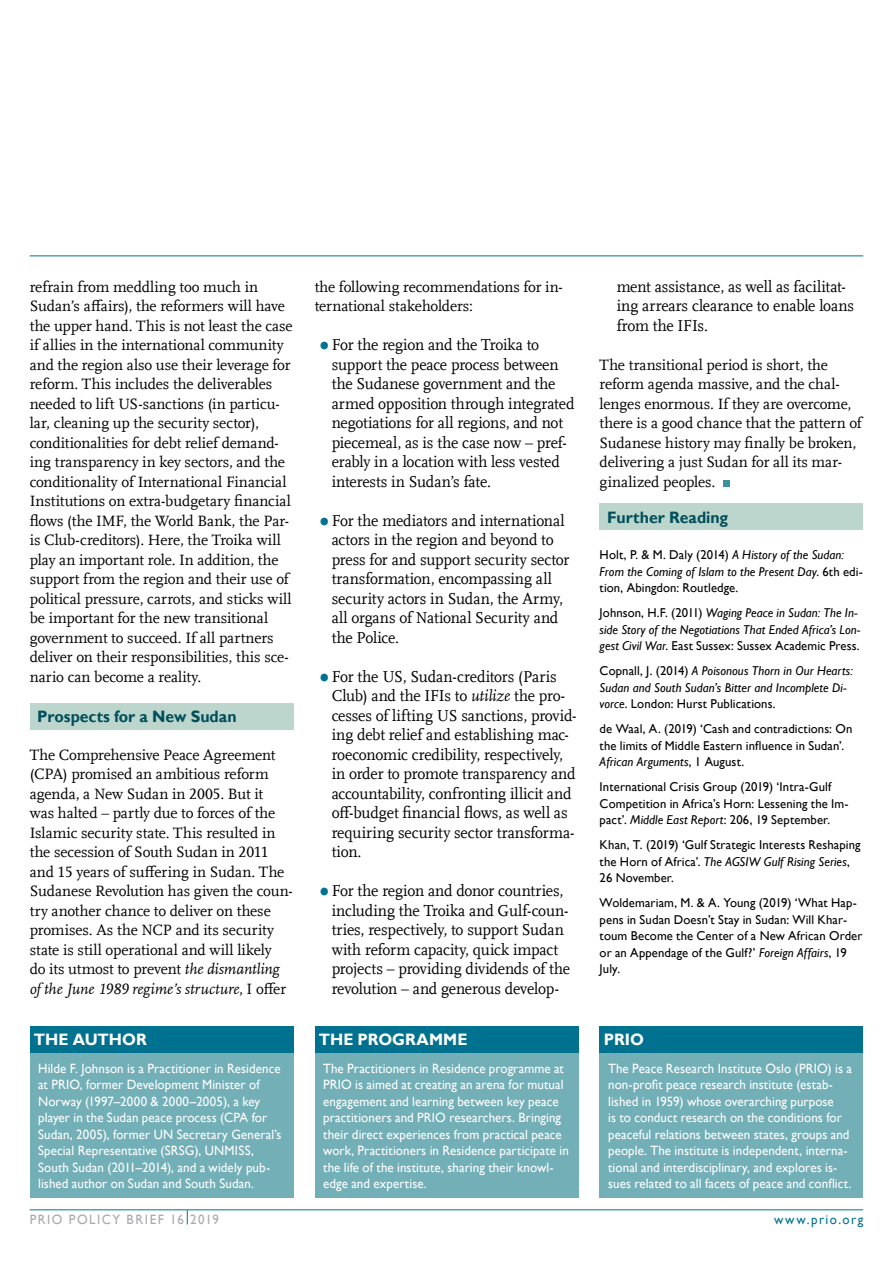
<style>
.page{position:relative;width:893px;height:1263px;background:#fff}
.page>*{position:absolute;margin:0;border:0;box-sizing:border-box;transform-origin:0 0}
.t1{font:16.5px/19.5px "Scala Offc Pro";letter-spacing:-.01em;color:#000;scale:.96 1}
.t2{font:700 16.5px "Gill Sans";color:#004f5a;scale:.96 1}
.t3{font:700 16.5px "Gill Sans";letter-spacing:.005em;color:#fff;scale:.96 1}
.t4{font:15.6px/19.5px "Scala Offc Pro";letter-spacing:-.005em;color:#000}
.t5{font:13.5px/16.5px "Gill Sans";letter-spacing:.005em;color:#fff;scale:.96 1}
.t6{font:13.5px "Gill Sans";letter-spacing:.12em;color:#a7a9ac;scale:.96 1}
.t7{font:13.5px "Gill Sans";letter-spacing:.115em;color:#00728f;scale:.96 1}
.t8{font:12.9px/16.5px "Gill Sans";letter-spacing:.01em;color:#000}
.t9{font:italic 12.9px/16.5px "Gill Sans";letter-spacing:.005em;color:#000}
.s1{font-style:italic}
.s2{font-size:33px;color:#00728f}
.s3{font-size:16.5px}
.s4{font-style:normal}
</style>
<div class="page">
<hr style="left:30px;top:255px;width:833px;height:1px;background:#00728f">
<svg style="left:187px;top:1210px;width:1px;height:14px"></svg>
<hr style="left:30px;top:1209px;width:833px;height:1px;background:#00728f">
<div style="left:30px;top:1026px;width:263px;height:26px;background:#00728f"></div>
<div style="left:30px;top:1053px;width:263px;height:145px;background:#73afb7"></div>
<div style="left:600px;top:1026px;width:263px;height:26px;background:#00728f"></div>
<div style="left:600px;top:1053px;width:263px;height:145px;background:#73afb7"></div>
<div style="left:315px;top:1026px;width:263px;height:26px;background:#00728f"></div>
<div style="left:315px;top:1053px;width:263px;height:145px;background:#73afb7"></div>
<div style="left:30px;top:703px;width:263px;height:26px;background:#bcd6cd"></div>
<div style="left:723px;top:480px;width:7px;height:7px;background:#38939b"></div>
<div style="left:600px;top:504px;width:263px;height:26px;background:#bcd6cd"></div>
<p class="t4" style="left:30px;top:277px;width:264px">refrain from meddling too much in Sudan’s affairs), the reformers will have the upper hand. This is not least the case if allies in the international community and the region also use their leverage for reform. This includes the deliverables needed to lift US-sanctions (in particu&shy;lar, cleaning up the security sector), conditionalities for debt relief demand&shy;ing transparency in key sectors, and the conditionality of International Financial Institutions on extra-budgetary financial flows (the IMF, the World Bank, the Par&shy;is Club-creditors). Here, the Troika will play an important role. In addition, the support from the region and their use of political pressure, carrots, and sticks will be important for the new transitional government to succeed. If all partners deliver on their responsibilities, this sce&shy;nario can become a reality.</p>
<p class="t2" style="left:37px;top:706px;width:209px">Prospects for a New Sudan</p>
<p class="t4" style="left:30px;top:745px;width:265px">The Comprehensive Peace Agreement (CPA) promised an ambitious reform agenda, a New Sudan in 2005. But it<br>was halted – partly due to forces of the Islamic security state. This resulted in the secession of South Sudan in 2011 and 15 years of suffering in Sudan. The Sudanese Revolution has given the coun&shy;try another chance to deliver on these promises. As the NCP and its security state is still operational and will likely<br>do its utmost to prevent <span class="s1">the dismantling of the June 1989 regime’s structure</span>, I offer</p>
<p class="t4" style="left:315px;top:277px;width:250px">the following recommendations for in&shy;ternational stakeholders:</p>
<p class="t1" style="left:332px;top:335px;width:254px;text-indent:-13px"><span class="s2">•</span>For the region and the Troika to support the peace process between the Sudanese government and the armed opposition through integrated negotiations for all regions, and not piecemeal, as is the case now – pref&shy;erably in a location with less vested interests in Sudan’s fate.</p>
<p class="t1" style="left:332px;top:510px;width:249px;text-indent:-13px"><span class="s2">•</span>For the mediators and international actors in the region and beyond to press for and support security sector transformation, encompassing all security actors in Sudan, the Army, all organs of National Security and the Police.</p>
<p class="t1" style="left:332px;top:666px;width:257px;text-indent:-13px"><span class="s2">•</span>For the US, Sudan-creditors (Paris Club) and the IFIs to <span class="s1">utilize</span> the pro&shy;cesses of lifting US sanctions, provid&shy;ing debt relief and establishing mac&shy;roeconomic credibility, respectively, in order to promote transparency and accountability, confronting illicit and off-budget financial flows, as well as requiring security sector transforma&shy;tion.</p>
<p class="t1" style="left:332px;top:881px;width:250px;text-indent:-13px"><span class="s2">•</span>For the region and donor countries, including the Troika and Gulf-coun&shy;tries, respectively, to support Sudan with reform capacity, quick impact projects – providing dividends of the revolution – and generous develop-</p>
<p class="t1" style="left:617px;top:276px;width:249px">ment assistance, as well as facilitat&shy;ing arrears clearance to enable loans from the IFIs.</p>
<p class="t4" style="left:600px;top:355px;width:264px">The transitional period is short, the reform agenda massive, and the chal&shy;lenges enormous. If they are overcome, there is a good chance that the pattern of Sudanese history may finally be broken, delivering a just Sudan for all its mar&shy;ginalized peoples<span class="s3">.</span></p>
<p class="t2" style="left:607px;top:507px;width:128px">Further Reading</p>
<p class="t9" style="left:600px;top:547px;width:265px"><span class="s4">Holt, P. &amp; M. Daly (2014)</span> A History of the Sudan:<br>From the Coming of Islam to the Present Day<span class="s4">. 6th edi&shy;tion, Abingdon: Routledge.</span></p>
<p class="t9" style="left:600px;top:605px;width:262px"><span class="s4">Johnson, H.F. (2011)</span> Waging Peace in Sudan: The In&shy;side Story of the Negotiations That Ended Africa’s Lon&shy;gest Civil War<span class="s4">. East Sussex: Sussex Academic Press.</span></p>
<p class="t9" style="left:600px;top:663px;width:255px"><span class="s4">Copnall, J. (2014)</span> A Poisonous Thorn in Our Hearts:<br>Sudan and South Sudan’s Bitter and Incomplete Di&shy;vorce<span class="s4">. London: Hurst Publications.</span></p>
<p class="t8" style="left:600px;top:721px;width:254px">de Waal, A. (2019) ‘Cash and contradictions: On the limits of Middle Eastern influence in Sudan’.<br><span class="s1">African Arguments</span>, 1 August.</p>
<p class="t8" style="left:600px;top:779px;width:250px">International Crisis Group (2019) ‘Intra-Gulf<br>Competition in Africa’s Horn: Lessening the Im&shy;pact’. <span class="s1">Middle East Report</span>: 206, 19 September.</p>
<p class="t8" style="left:600px;top:837px;width:262px">Khan, T. (2019) ‘Gulf Strategic Interests Reshaping the Horn of Africa’. <span class="s1">The AGSIW Gulf Rising Series</span>,<br>26 November.</p>
<p class="t8" style="left:600px;top:895px;width:264px">Woldemariam, M. &amp; A. Young (2019) ‘What Hap&shy;pens in Sudan Doesn’t Stay in Sudan: Will Khar&shy;toum Become the Center of a New African Order or an Appendage of the Gulf?’ <span class="s1">Foreign Affairs</span>, 19<br>July.</p>
<p class="t3" style="left:34px;top:1029px;width:119px">THE AUTHOR</p>
<p class="t5" style="left:38px;top:1060px;width:255px">Hilde F. Johnson is a Practitioner in Residence at PRIO, former Development Minister of Norway (1997–2000 &amp; 2000–2005), a key player in the Sudan peace process (CPA for Sudan, 2005), former UN Secretary General’s Special Representative (SRSG), UNMISS, South Sudan (2011–2014), and a widely pub&shy;lished author on Sudan and South Sudan.</p>
<p class="t3" style="left:319px;top:1029px;width:156px">THE PROGRAMME</p>
<p class="t5" style="left:323px;top:1060px;width:257px">The Practitioners in Residence programme at PRIO is aimed at creating an arena for mutual engagement and learning between key peace practitioners and PRIO researchers. Bringing their direct experiences from practical peace work, Practitioners in Residence participate in the life of the institute, sharing their knowl&shy;edge and expertise.</p>
<p class="t3" style="left:604px;top:1029px;width:43px">PRIO</p>
<p class="t5" style="left:608px;top:1060px;width:255px">The Peace Research Institute Oslo (PRIO) is a non-profit peace research institute (estab&shy;lished in 1959) whose overarching purpose<br>is to conduct research on the conditions for peaceful relations between states, groups and people. The institute is independent, interna&shy;tional and interdisciplinary, and explores is&shy;sues related to all facets of peace and conflict.</p>
<p class="t6" style="left:30px;top:1211px;width:199px">PRIO POLICY BRIEF 16 2019</p>
<p class="t7" style="left:774px;top:1212px;width:94px">www.prio.org</p>
</div>
